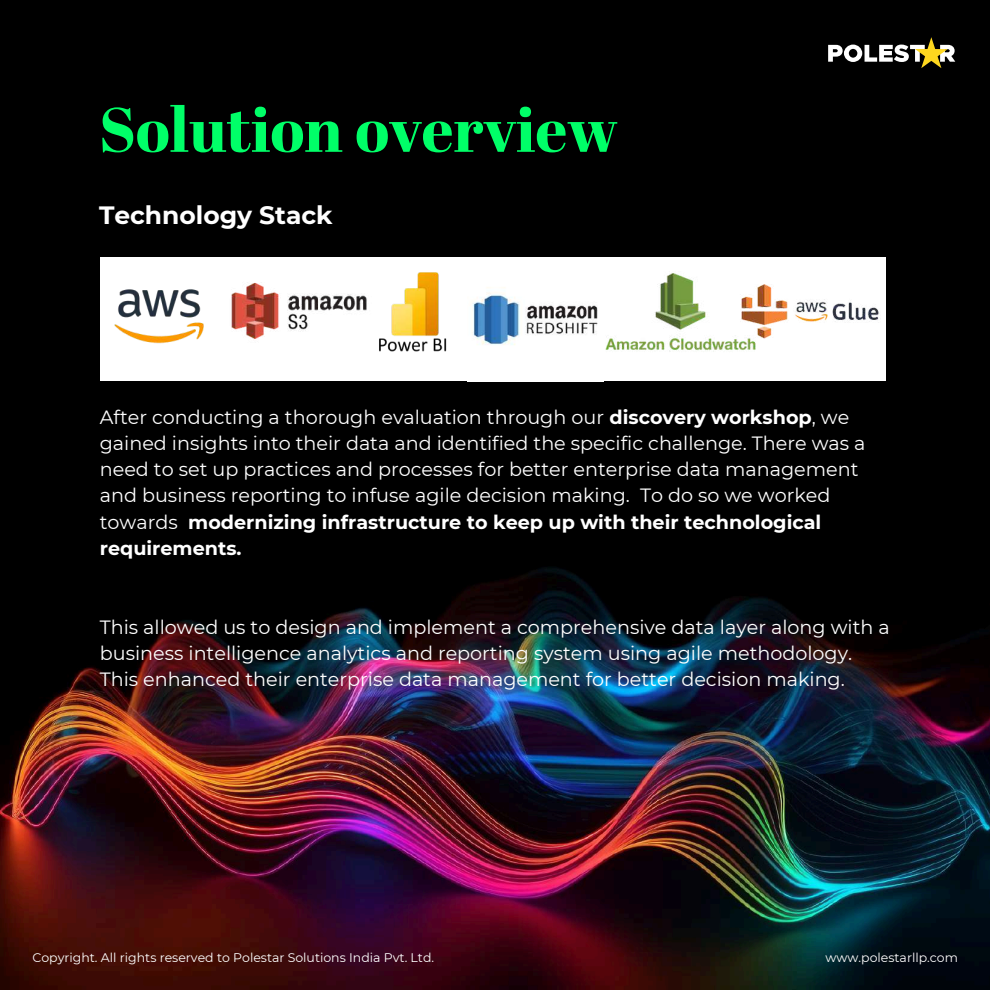
<style>
.page{position:relative;width:990px;height:990px;background:#000}
.page>*{position:absolute;margin:0;border:0;box-sizing:border-box;transform-origin:0 0}
.t1{font:800 62.5px "Abril Display";color:#00ff68}
.t2{font:700 25px "Montserrat";color:#fff}
.t3{font:19.12px/26.2px "Montserrat";color:#fff}
.t4{font:12.5px "Montserrat";color:#fff}
.s1{font-weight:700}
</style>
<div class="page">
<img style="left:0;top:567px;width:990px;height:423px">
<svg style="left:828px;top:37px;width:127px;height:31px"></svg>
<div style="left:100px;top:258px;width:785px;height:123px;background:#fff"></div>
<img style="left:114px;top:289px;width:84px;height:55px">
<img style="left:198px;top:283px;width:145px;height:56px">
<img style="left:343px;top:272px;width:104px;height:79px">
<img style="left:605px;top:273px;width:161px;height:79px">
<img style="left:735px;top:284px;width:144px;height:54px">
<img style="left:473px;top:287px;width:125px;height:58px">
<h1 class="t1" style="left:99px;top:101px;width:521px">Solution overview</h1>
<h2 class="t2" style="left:99px;top:200px;width:235px">Technology Stack</h2>
<p class="t3" style="left:100px;top:404px;width:767px">After conducting a thorough evaluation through our <span class="s1">discovery workshop</span>, we gained insights into their data and identified the specific challenge. There was a need to set up practices and processes for better enterprise data management and business reporting to infuse agile decision making. To do so we worked towards <span class="s1">modernizing infrastructure to keep up with their technological requirements.</span></p>
<p class="t3" style="left:100px;top:614px;width:791px">This allowed us to design and implement a comprehensive data layer along with a business intelligence analytics and reporting system using agile methodology.<br>This enhanced their enterprise data management for better decision making.</p>
<p class="t4" style="left:32px;top:950px;width:403px">Copyright. All rights reserved to Polestar Solutions India Pvt. Ltd.</p>
<p class="t4" style="left:826px;top:950px;width:134px">www.polestarllp.com</p>
</div>
